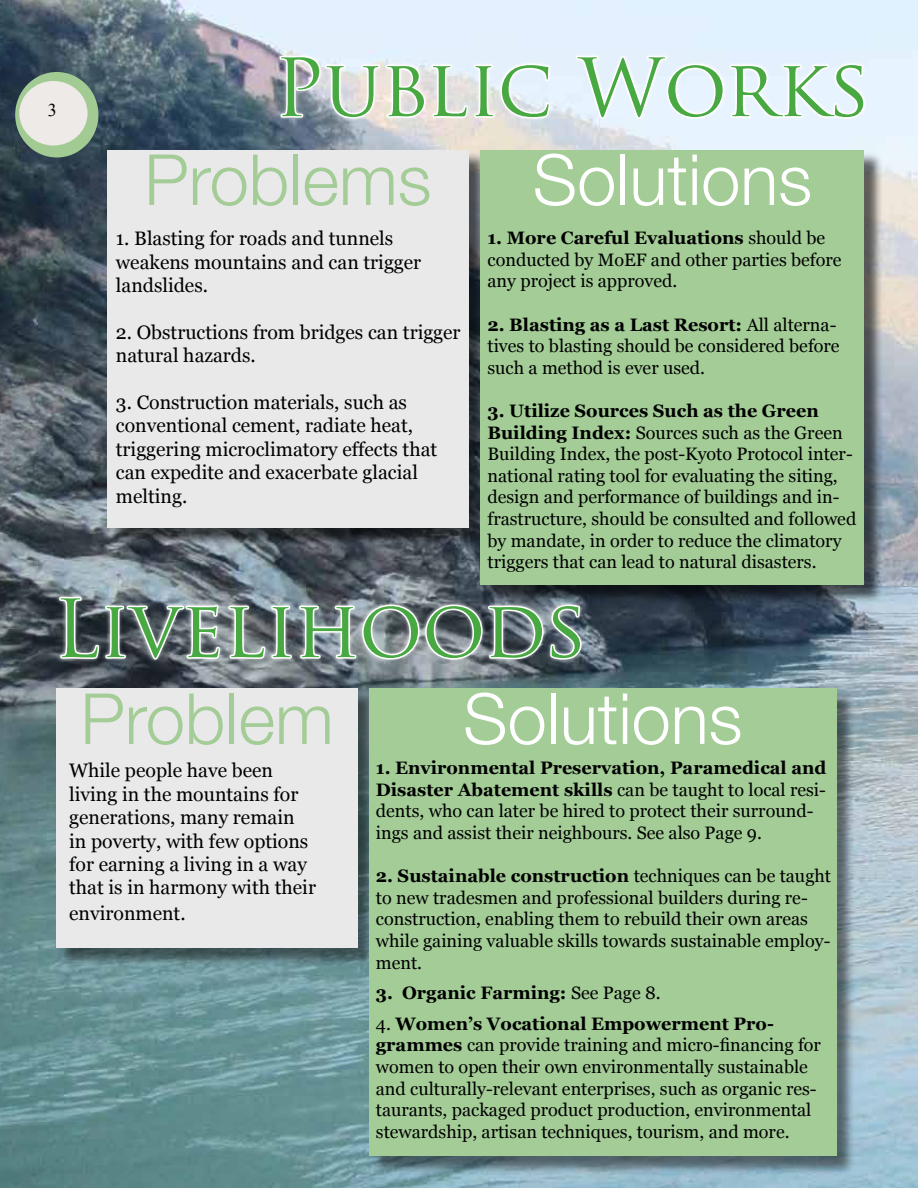
<style>
.page{position:relative;width:918px;height:1188px;background:#fff}
.page>*{position:absolute;margin:0;border:0;box-sizing:border-box;transform-origin:0 0}
.t1{font:78px "Trajan Pro";color:#48a842}
.t2{font:300 70.5px "Helvetica Neue";color:#fff}
.t3{font:300 70.5px "Helvetica Neue";color:#a3cc96}
.t4{font:19.5px/23.4px "Georgia";color:#000}
.t5{font:18px/21.6px "Georgia";color:#000}
.t6{font:700 18px "Georgia";color:#000}
.t7{font:18px "Times New Roman";color:#000}
.s1{font-weight:700}
.s2{font-weight:400}
</style>
<div class="page">
<img style="left:0;top:0;width:918px;height:1188px">
<div style="left:15px;top:72px;width:83px;height:86px;background:#a2cb94;border-radius:50%"></div>
<div style="left:19px;top:81px;width:69px;height:65px;background:#eeeae8;border-radius:50%"></div>
<div style="left:275px;top:52px;width:593px;height:71px;background:#fff;opacity:.75"></div>
<svg style="left:278px;top:54px;width:274px;height:67px"></svg>
<svg style="left:574px;top:54px;width:292px;height:67px"></svg>
<div style="left:109px;top:151px;width:379px;height:395px;background:#000;opacity:.6"></div>
<div style="left:107px;top:150px;width:362px;height:378px;background:#e9e9ea"></div>
<div style="left:483px;top:151px;width:400px;height:452px;background:#000;opacity:.6"></div>
<div style="left:480px;top:150px;width:384px;height:435px;background:#a3cc96"></div>
<div style="left:55px;top:593px;width:530px;height:71px;background:#fff;opacity:.75"></div>
<svg style="left:58px;top:595px;width:525px;height:67px"></svg>
<div style="left:59px;top:690px;width:318px;height:276px;background:#000;opacity:.5"></div>
<div style="left:56px;top:688px;width:302px;height:260px;background:#e9e9ea"></div>
<div style="left:371px;top:690px;width:484px;height:485px;background:#000;opacity:.5"></div>
<div style="left:369px;top:688px;width:467px;height:468px;background:#a3cc96"></div>
<h1 class="t1" style="left:274px;top:38px;width:598px">Public Works</h1>
<h2 class="t3" style="left:144px;top:137px;width:289px">Problems</h2>
<h2 class="t2" style="left:533px;top:137px;width:281px">Solutions</h2>
<p class="t4" style="left:116px;top:227px;width:307px">1. Blasting for roads and tunnels weakens mountains and can trigger landslides.</p>
<p class="t4" style="left:116px;top:321px;width:346px">2. Obstructions from bridges can trigger natural hazards.</p>
<p class="t4" style="left:116px;top:391px;width:323px">3. Construction materials, such as conventional cement, radiate heat, triggering microclimatory effects that can expedite and exacerbate glacial melting.</p>
<p class="t7" style="left:48px;top:98px;width:10px">3</p>
<p class="t5" style="left:488px;top:227px;width:356px"><span class="s1">1. More Careful Evaluations</span> should be conducted by MoEF and other parties before any project is approved.</p>
<p class="t5" style="left:488px;top:314px;width:354px"><span class="s1">2. Blasting as a Last Resort:</span> All alterna&shy;tives to blasting should be considered before such a method is ever used.</p>
<p class="t5" style="left:488px;top:400px;width:370px"><span class="s1">3. Utilize Sources Such as the Green Building Index:</span> Sources such as the Green Building Index, the post-Kyoto Protocol inter&shy;national rating tool for evaluating the siting, design and performance of buildings and in&shy;frastructure, should be consulted and followed by mandate, in order to reduce the climatory triggers that can lead to natural disasters.</p>
<h1 class="t1" style="left:53px;top:579px;width:535px">Livelihoods</h1>
<h2 class="t3" style="left:80px;top:676px;width:255px">Problem</h2>
<h2 class="t2" style="left:463px;top:676px;width:281px">Solutions</h2>
<p class="t4" style="left:69px;top:759px;width:248px">While people have been living in the mountains for generations, many remain in poverty, with few options for earning a living in a way that is in harmony with their</p>
<p class="t4" style="left:69px;top:902px;width:118px">environment.</p>
<p class="t5" style="left:376px;top:757px;width:452px"><span class="s1">1. Environmental Preservation, Paramedical and Disaster Abatement skills</span> can be taught to local resi&shy;dents, who can later be hired to protect their surround&shy;ings and assist their neighbours. See also Page 9.</p>
<p class="t5" style="left:376px;top:865px;width:457px"><span class="s1">2. Sustainable construction</span> techniques can be taught to new tradesmen and professional builders during re&shy;construction, enabling them to rebuild their own areas while gaining valuable skills towards sustainable employ&shy;ment.</p>
<p class="t6" style="left:376px;top:981px;width:286px">3. Organic Farming: <span class="s2">See Page 8.</span></p>
<p class="t5" style="left:376px;top:1013px;width:447px">4. <span class="s1">Women’s Vocational Empowerment Pro&shy;grammes</span> can provide training and micro-financing for women to open their own environmentally sustainable and culturally-relevant enterprises, such as organic res&shy;taurants, packaged product production, environmental stewardship, artisan techniques, tourism, and more.</p>
</div>
